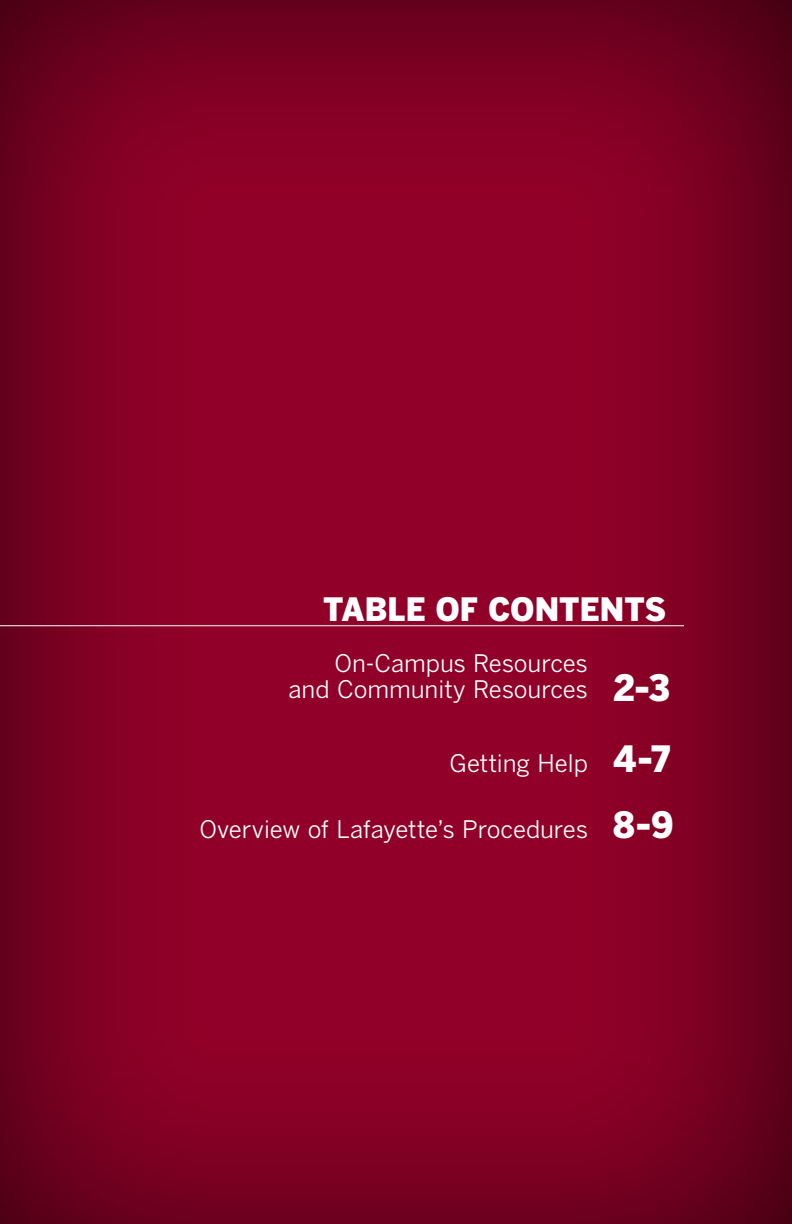
<style>
.page{position:relative;width:792px;height:1224px;background:#fff}
.page>*{position:absolute;margin:0;border:0;box-sizing:border-box;transform-origin:0 0}
.t1{font:900 36px/71.2px "Benton Gothic";color:#fff}
.t2{font:900 32px "Benton Gothic";color:#fff}
.t3{font:24px/26px "Benton Gothic";letter-spacing:-.005em;color:#fff;text-align:right}
</style>
<div class="page">
<div style="left:0;top:0;width:792px;height:1224px;background:#000;opacity:.75"></div>
<hr style="left:0;top:625px;width:684px;height:1px;background:#fff">
<h2 class="t2" style="left:323px;top:589px;width:345px">TABLE OF CONTENTS</h2>
<p class="t3" style="left:288px;top:650px;width:301px">On-Campus Resources and Community Resources</p>
<p class="t3" style="left:450px;top:750px;width:140px">Getting Help</p>
<p class="t3" style="left:200px;top:816px;width:390px">Overview of Lafayette’s Procedures</p>
<h1 class="t1" style="left:613px;top:651px;width:60px">2-3<br>4-7</h1>
<h1 class="t1" style="left:612px;top:788px;width:63px">8-9</h1>
</div>
